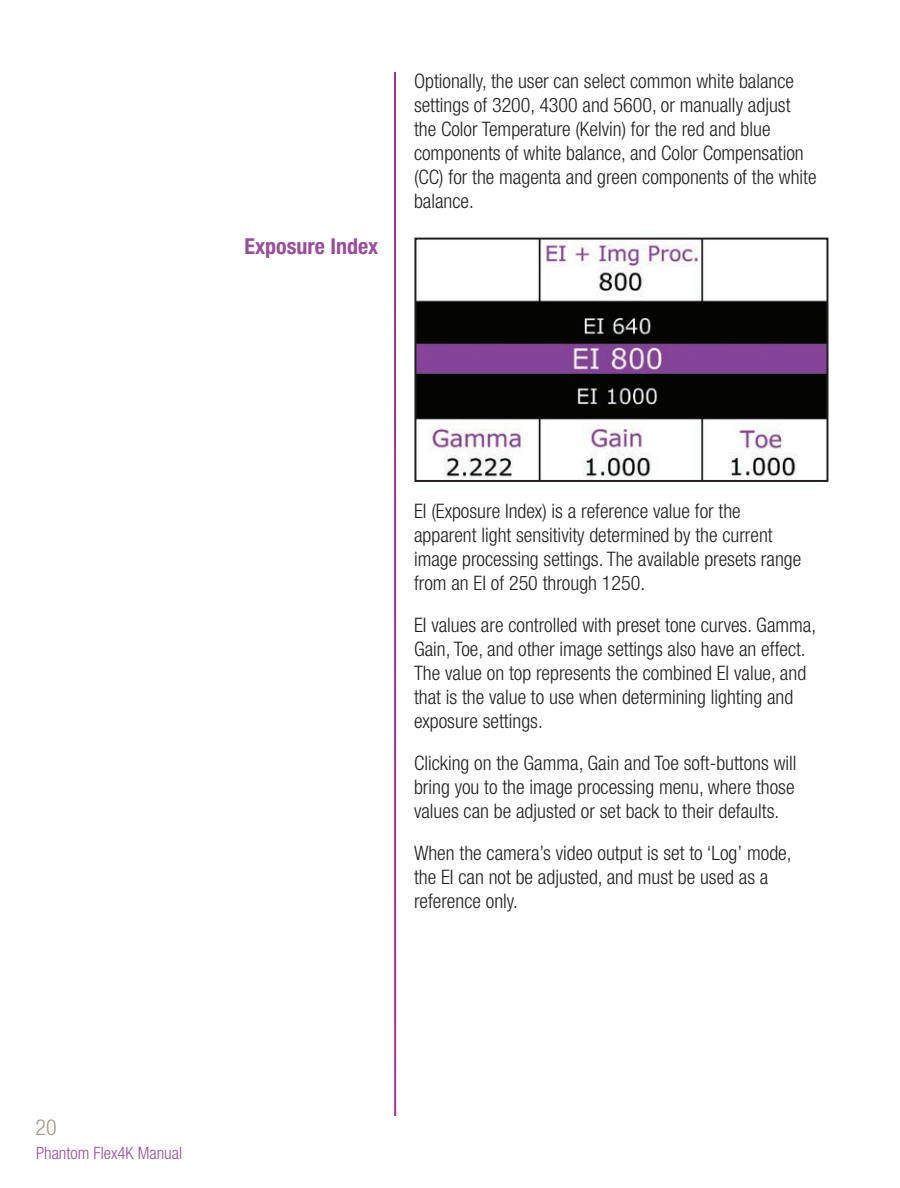
<style>
.page{position:relative;width:900px;height:1188px;background:#fff}
.page>*{position:absolute;margin:0;border:0;box-sizing:border-box;transform-origin:0 0}
.t1{font:700 condensed 22px "Helvetica Neue";color:#9a4c9d}
.t2{font:300 condensed 22px "Helvetica Neue";color:#a2988b}
.t3{font:300 condensed 20px/24px "Helvetica Neue";color:#231f20}
.t4{font:300 condensed 17px "Helvetica Neue";color:#9a4c9d}
</style>
<div class="page">
<hr style="left:394px;top:72px;width:2px;height:1044px;background:#9e3493">
<img style="left:417px;top:241px;width:408px;height:238px">
<div style="left:414px;top:238px;width:414px;height:244px;border:2px solid #231f20"></div>
<p class="t1" style="left:244px;top:233px;width:135px">Exposure Index</p>
<p class="t3" style="left:414px;top:69px;width:404px">Optionally, the user can select common white balance settings of 3200, 4300 and 5600, or manually adjust the Color Temperature (Kelvin) for the red and blue components of white balance, and Color Compensation (CC) for the magenta and green components of the white balance.</p>
<p class="t2" style="left:36px;top:1115px;width:23px">20</p>
<p class="t4" style="left:36px;top:1144px;width:148px">Phantom Flex4K Manual</p>
<p class="t3" style="left:414px;top:499px;width:389px">EI (Exposure Index) is a reference value for the apparent light sensitivity determined by the current image processing settings. The available presets range from an EI of 250 through 1250.</p>
<p class="t3" style="left:414px;top:613px;width:404px">EI values are controlled with preset tone curves. Gamma, Gain, Toe, and other image settings also have an effect.<br>The value on top represents the combined EI value, and that is the value to use when determining lighting and exposure settings.</p>
<p class="t3" style="left:414px;top:751px;width:384px;text-align:justify">Clicking on the Gamma, Gain and Toe soft-buttons will bring you to the image processing menu, where those values can be adjusted or set back to their defaults.</p>
<p class="t3" style="left:414px;top:841px;width:379px">When the camera’s video output is set to ‘Log’ mode, the EI can not be adjusted, and must be used as a reference only.</p>
</div>
